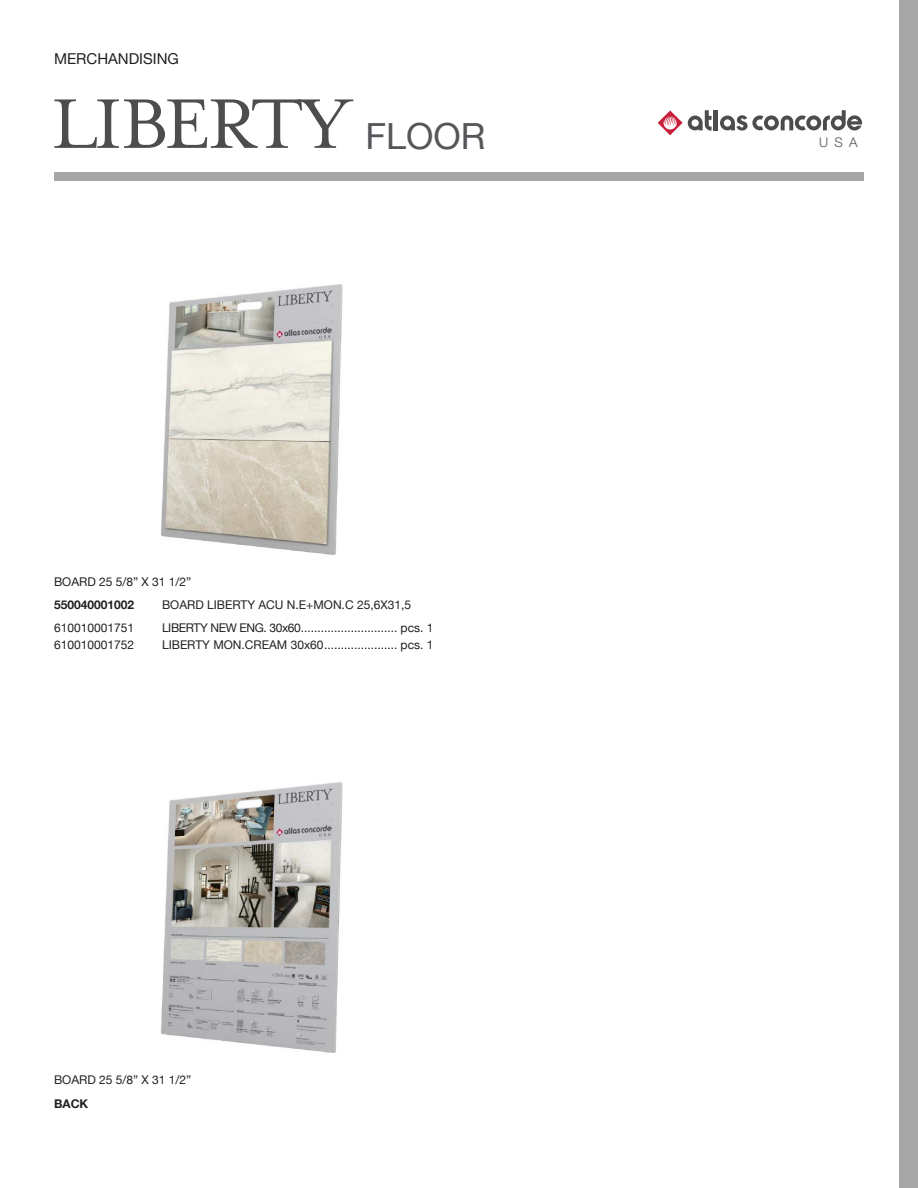
<style>
.page{position:relative;width:918px;height:1188px;background:#fff}
.page>*{position:absolute;margin:0;border:0;box-sizing:border-box;transform-origin:0 0}
.t1{font:36px "Helvetica Neue";color:#54575a}
.t2{font:15px "Helvetica Neue";color:#231f20}
.t3{font:300 13.35px "Helvetica Neue";color:#54575a}
.t4{font:12px "Helvetica Neue";color:#231f20}
.t5{font:12px "Helvetica Neue";letter-spacing:-.03em;color:#231f20}
.t6{font:700 12px "Helvetica Neue";color:#231f20}
</style>
<div class="page">
<div style="left:54px;top:172px;width:810px;height:9px;background:#a7a7a8"></div>
<hr style="left:714px;top:110px;width:4px;height:20px;background:#4b4c4d">
<svg style="left:720px;top:110px;width:142px;height:21px"></svg>
<svg style="left:658px;top:110px;width:54px;height:25px"></svg>
<div style="left:899px;top:0;width:19px;height:1188px;background:#a7a7a8"></div>
<img style="left:161px;top:284px;width:182px;height:271px">
<img style="left:161px;top:782px;width:182px;height:271px">
<svg style="left:54px;top:99px;width:299px;height:49px"></svg>
<p class="t2" style="left:54px;top:48px;width:126px">MERCHANDISING</p>
<p class="t1" style="left:365px;top:110px;width:122px">FLOOR</p>
<p class="t4" style="left:54px;top:573px;width:139px">BOARD 25 5/8” X 31 1/2”</p>
<p class="t6" style="left:54px;top:595px;width:82px">550040001002</p>
<p class="t4" style="left:162px;top:596px;width:251px">BOARD LIBERTY ACU N.E+MON.C 25,6X31,5</p>
<p class="t4" style="left:54px;top:619px;width:82px">610010001751</p>
<p class="t5" style="left:162px;top:619px;width:273px">LIBERTY NEW ENG. 30x60............................. pcs. 1</p>
<p class="t4" style="left:54px;top:636px;width:82px">610010001752</p>
<p class="t4" style="left:162px;top:636px;width:273px">LIBERTY MON.CREAM 30x60...................... pcs. 1</p>
<p class="t4" style="left:54px;top:1071px;width:139px">BOARD 25 5/8” X 31 1/2”</p>
<p class="t6" style="left:54px;top:1094px;width:36px">BACK</p>
<p class="t3" style="left:819px;top:131px;width:40px">USA</p>
</div>
